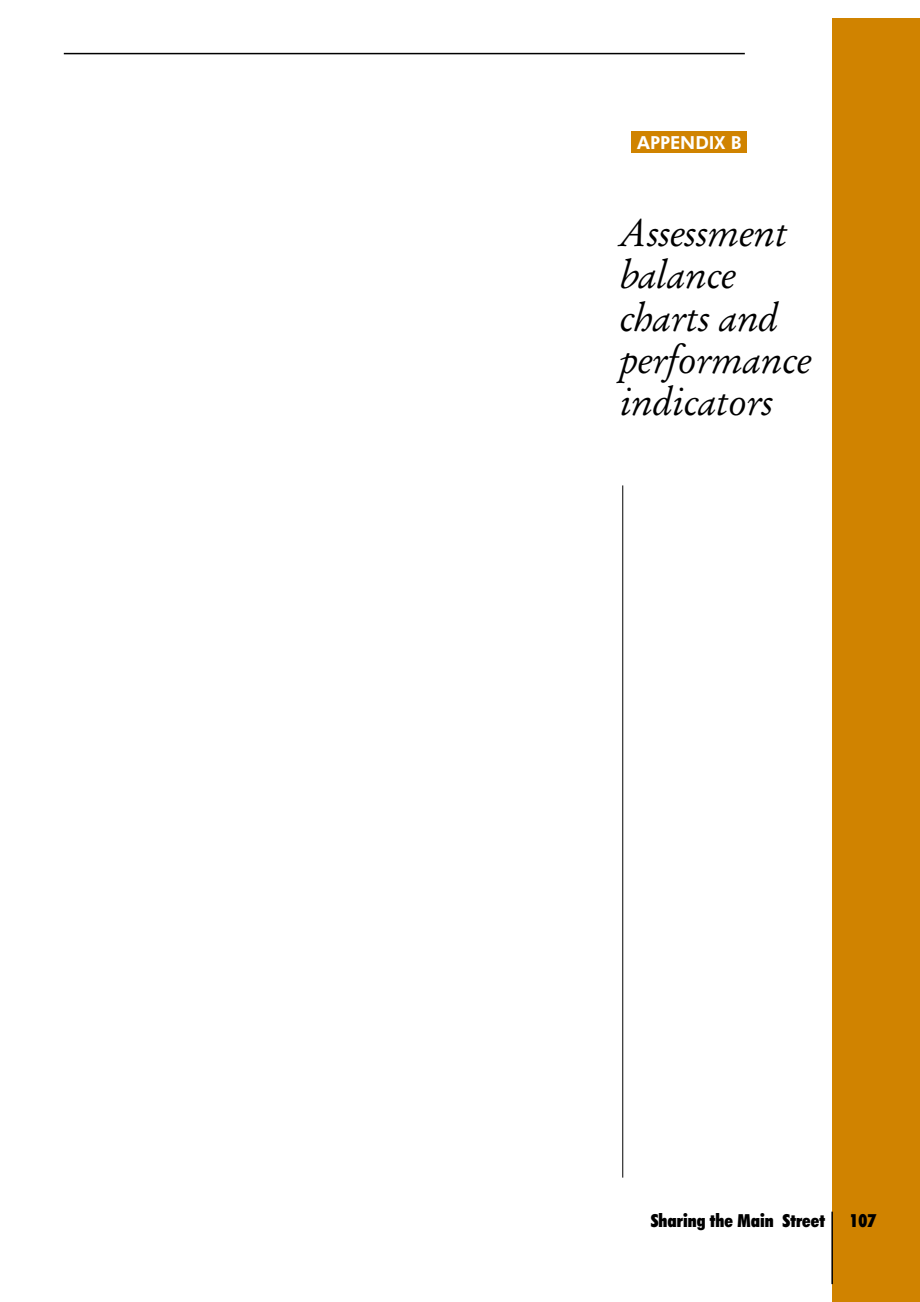
<style>
.page{position:relative;width:920px;height:1302px;background:#fff}
.page>*{position:absolute;margin:0;border:0;box-sizing:border-box;transform-origin:0 0}
.t1{font:italic 39px/42.2px "Garamond";color:#000}
.t2{font:18px "Futura X Blk Cn BT";color:#000}
.t3{font:18px "Futura Hv BT";color:#fff}
</style>
<div class="page">
<div style="left:631px;top:131px;width:116px;height:22px;background:#d08300"></div>
<hr style="left:64px;top:53px;width:680px;height:1px;background:#000">
<hr style="left:622px;top:485px;width:1px;height:693px;background:#000">
<div style="left:832px;top:18px;width:87px;height:1284px;background:#d08300"></div>
<hr style="left:831px;top:1212px;width:1px;height:72px;background:#000">
<p class="t3" style="left:637px;top:132px;width:106px">APPENDIX B</p>
<p class="t1" style="left:619px;top:217px;width:193px">Assessment balance charts and performance indicators</p>
<p class="t2" style="left:650px;top:1213px;width:176px">Sharing the Main Street</p>
<p class="t2" style="left:849px;top:1213px;width:28px">107</p>
</div>
